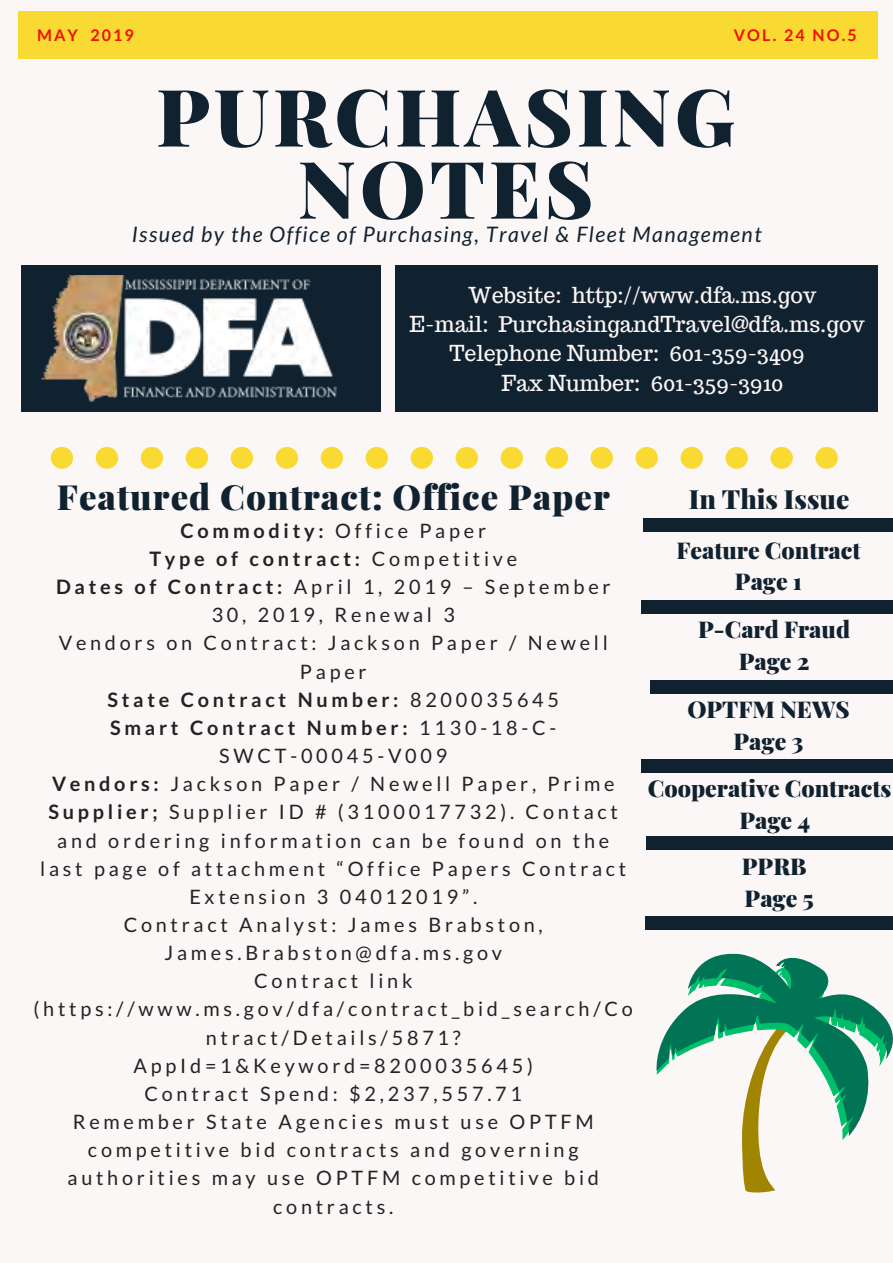
<style>
.page{position:relative;width:893px;height:1263px;background:#fcf7f7}
.page>*{position:absolute;margin:0;border:0;box-sizing:border-box;transform-origin:0 0}
.t1{font:900 79.5px "Playfair Display";letter-spacing:.05em;color:#10212f}
.t2{font:900 34.8px "Playfair Display";letter-spacing:.03em;color:#10212f}
.t3{font:900 26.55px "Playfair Display";color:#10212f}
.t4{font:900 23.25px/31.5px "Playfair Display";color:#10212f;text-align:center}
.t5{font:21.45px "Trocchi";color:#fcf7f7}
.t6{font:italic 21.3px "Lato";letter-spacing:.07em;color:#10212f}
.t7{font:19.8px/28.2px "Lato";letter-spacing:.19em;color:#222;text-align:center}
.t8{font:700 16.05px "Lato";letter-spacing:.13em;color:#ed1000}
.s1{font-weight:700}
</style>
<div class="page">
<div style="left:18px;top:11px;width:859px;height:48px;background:#f9da32"></div>
<div style="left:21px;top:266px;width:857px;height:146px;background:#10212f"></div>
<img style="left:41px;top:276px;width:296px;height:126px">
<div style="left:276px;top:447px;width:22px;height:21px;background:#f9da32;border-radius:50%"></div>
<div style="left:321px;top:447px;width:22px;height:21px;background:#f9da32;border-radius:50%"></div>
<div style="left:231px;top:447px;width:22px;height:21px;background:#f9da32;border-radius:50%"></div>
<div style="left:411px;top:447px;width:22px;height:21px;background:#f9da32;border-radius:50%"></div>
<svg style="left:51px;top:447px;width:22px;height:21px"></svg>
<div style="left:456px;top:447px;width:22px;height:21px;background:#f9da32;border-radius:50%"></div>
<div style="left:96px;top:447px;width:22px;height:21px;background:#f9da32;border-radius:50%"></div>
<div style="left:141px;top:447px;width:22px;height:21px;background:#f9da32;border-radius:50%"></div>
<div style="left:186px;top:447px;width:22px;height:21px;background:#f9da32;border-radius:50%"></div>
<div style="left:366px;top:447px;width:22px;height:21px;background:#f9da32;border-radius:50%"></div>
<div style="left:725px;top:447px;width:23px;height:21px;background:#f9da32;border-radius:50%"></div>
<div style="left:770px;top:447px;width:23px;height:21px;background:#f9da32;border-radius:50%"></div>
<div style="left:815px;top:447px;width:23px;height:21px;background:#f9da32;border-radius:50%"></div>
<div style="left:680px;top:447px;width:23px;height:21px;background:#f9da32;border-radius:50%"></div>
<div style="left:546px;top:447px;width:22px;height:21px;background:#f9da32;border-radius:50%"></div>
<div style="left:590px;top:447px;width:23px;height:21px;background:#f9da32;border-radius:50%"></div>
<div style="left:501px;top:447px;width:22px;height:21px;background:#f9da32;border-radius:50%"></div>
<div style="left:635px;top:447px;width:23px;height:21px;background:#f9da32;border-radius:50%"></div>
<div style="left:643px;top:518px;width:250px;height:13px;background:#10212f"></div>
<div style="left:642px;top:600px;width:251px;height:14px;background:#10212f"></div>
<div style="left:650px;top:680px;width:243px;height:14px;background:#10212f"></div>
<div style="left:382px;top:265px;width:13px;height:148px;background:#fcf7f7"></div>
<div style="left:641px;top:759px;width:252px;height:13px;background:#10212f"></div>
<div style="left:645px;top:917px;width:248px;height:13px;background:#10212f"></div>
<div style="left:646px;top:837px;width:247px;height:13px;background:#10212f"></div>
<svg style="left:656px;top:954px;width:237px;height:238px"></svg>
<p class="t8" style="left:37px;top:25px;width:98px">MAY 2019</p>
<p class="t8" style="left:734px;top:25px;width:125px">VOL. 24 NO.5</p>
<h1 class="t1" style="left:156px;top:61px;width:580px">PURCHASING</h1>
<h1 class="t1" style="left:298px;top:133px;width:297px">NOTES</h1>
<p class="t6" style="left:132px;top:221px;width:631px">Issued by the Office of Purchasing, Travel &amp; Fleet Management</p>
<p class="t5" style="left:468px;top:281px;width:349px">Website: http://www.dfa.ms.gov</p>
<p class="t5" style="left:410px;top:310px;width:457px">E-mail: PurchasingandTravel@dfa.ms.gov</p>
<p class="t5" style="left:449px;top:340px;width:357px">Telephone Number: 601-359-3409</p>
<p class="t5" style="left:501px;top:369px;width:283px">Fax Number: 601-359-3910</p>
<h2 class="t2" style="left:57px;top:472px;width:554px">Featured Contract: Office Paper</h2>
<p class="t7" style="left:34px;top:516px;width:601px"><span class="s1">Commodity:</span> Office Paper<br><span class="s1">Type of contract:</span> Competitive<br><span class="s1">Dates of Contract:</span> April 1, 2019 – September<br>30, 2019, Renewal 3<br>Vendors on Contract: Jackson Paper / Newell<br>Paper<br><span class="s1">State Contract Number:</span> 8200035645<br><span class="s1">Smart Contract Number:</span> 1130-18-C-<br>SWCT-00045-V009<br><span class="s1">Vendors:</span> Jackson Paper / Newell Paper, Prime<br><span class="s1">Supplier;</span> Supplier ID # (3100017732). Contact and ordering information can be found on the last page of attachment “Office Papers Contract<br>Extension 3 04012019”.<br>Contract Analyst: James Brabston,<br>James.Brabston@dfa.ms.gov<br>Contract link (https://www.ms.gov/dfa/contract_bid_search/Co ntract/Details/5871?<br>AppId=1&amp;Keyword=8200035645)<br>Contract Spend: $2,237,557.71<br>Remember State Agencies must use OPTFM competitive bid contracts and governing authorities may use OPTFM competitive bid contracts.</p>
<h3 class="t3" style="left:689px;top:480px;width:162px">In This Issue</h3>
<p class="t4" style="left:676px;top:533px;width:186px">Feature Contract<br>Page 1</p>
<p class="t4" style="left:698px;top:613px;width:153px">P-Card Fraud<br>Page 2</p>
<p class="t4" style="left:687px;top:693px;width:164px">OPTFM NEWS<br>Page 3</p>
<p class="t4" style="left:648px;top:772px;width:245px">Cooperative Contracts<br>Page 4</p>
<p class="t4" style="left:742px;top:849px;width:74px;text-align:left">PPRB<br>Page 5</p>
</div>
